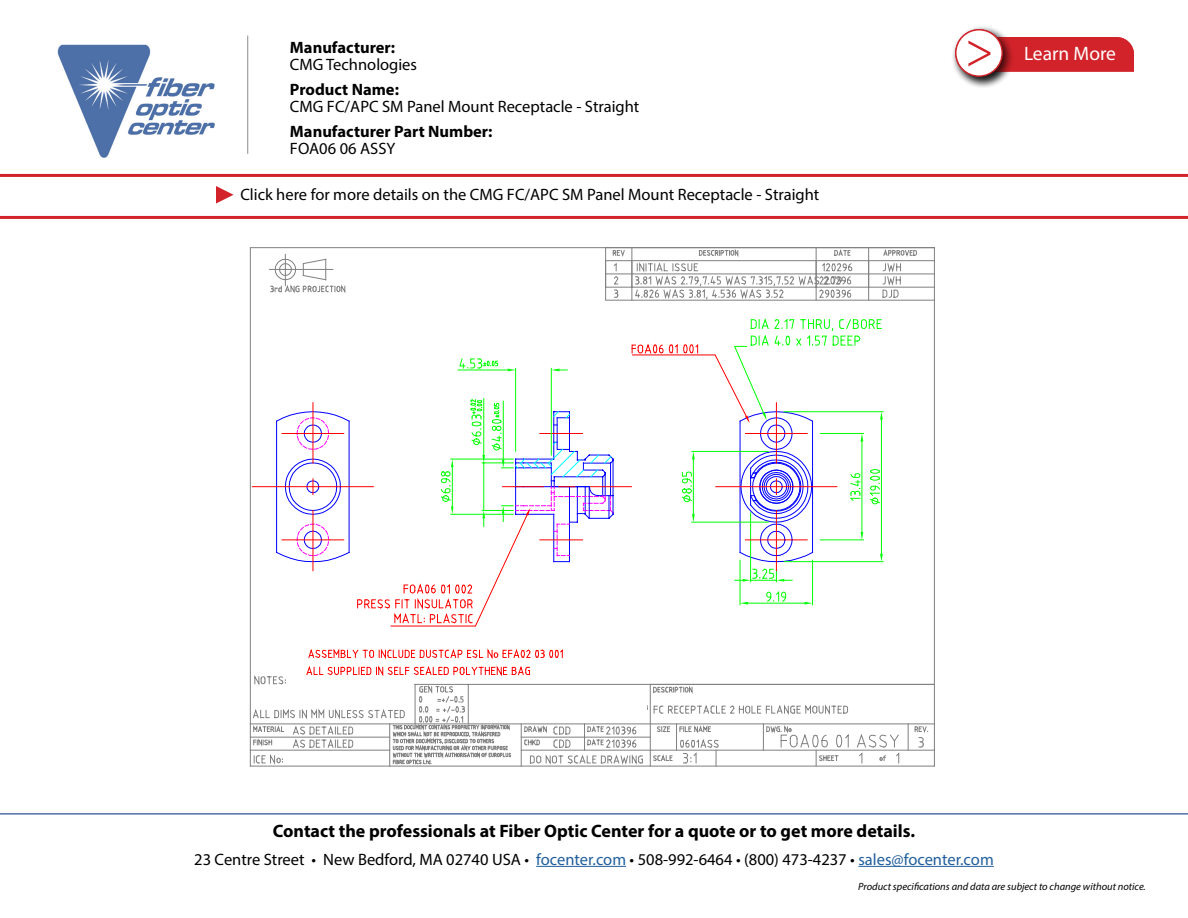
<style>
.page{position:relative;width:1188px;height:918px;background:#fff}
.page>*{position:absolute;margin:0;border:0;box-sizing:border-box;transform-origin:0 0}
.t1{font:51px "Minion Pro";color:#d2232a}
.t2{font:19.5px "Myriad Pro";color:#fff}
.t3{font:700 18px "Myriad Pro";color:#000}
.t4{font:16.5px/16.5px "Myriad Pro";color:#000}
.t5{font:700 16.5px "Myriad Pro";color:#000}
.t6{font:italic 10.5px "Myriad Pro";color:#000}
.s1{font-weight:700}
.s2{color:#215e9e}
</style>
<div class="page">
<hr style="left:536px;top:866px;width:90px;height:1px;background:#215e9e">
<hr style="left:858px;top:866px;width:136px;height:1px;background:#215e9e">
<hr style="left:0;top:813px;width:1188px;height:2px;background:#4f70a8">
<img style="left:57px;top:44px;width:158px;height:114px">
<hr style="left:247px;top:36px;width:1px;height:118px;background:#8a8c8e">
<hr style="left:0;top:216px;width:1188px;height:3px;background:#d2232a">
<svg style="left:216px;top:186px;width:18px;height:18px"></svg>
<div style="left:1015px;top:37px;width:119px;height:35px;background:#d2232a"></div>
<div style="left:951px;top:25px;width:64px;height:64px;background:#000;opacity:.75"></div>
<div style="left:956px;top:30px;width:46px;height:46px;background:#fff;border-radius:50%"></div>
<div style="left:955px;top:29px;width:48px;height:48px;border:1px solid #d2232a;border-radius:50%"></div>
<hr style="left:0;top:174px;width:1188px;height:3px;background:#d2232a">
<svg style="left:250px;top:247px;width:685px;height:520px"></svg>
<hr style="left:250px;top:750px;width:140px;height:1px;background:#808080">
<hr style="left:250px;top:737px;width:140px;height:1px;background:#808080">
<hr style="left:934px;top:248px;width:1px;height:518px;background:#808080">
<svg style="left:269px;top:254px;width:77px;height:40px"></svg>
<hr style="left:415px;top:684px;width:519px;height:1px;background:#808080">
<svg style="left:908px;top:724px;width:20px;height:26px"></svg>
<svg style="left:857px;top:733px;width:42px;height:31px"></svg>
<svg style="left:253px;top:648px;width:596px;height:118px"></svg>
<svg style="left:605px;top:248px;width:329px;height:53px"></svg>
<hr style="left:551px;top:368px;width:1px;height:87px;background:#0f0">
<hr style="left:515px;top:368px;width:1px;height:83px;background:#0f0">
<hr style="left:458px;top:370px;width:50px;height:1px;background:#0f0">
<svg style="left:551px;top:369px;width:16px;height:2px"></svg>
<svg style="left:508px;top:369px;width:8px;height:2px"></svg>
<svg style="left:459px;top:358px;width:39px;height:11px"></svg>
<div style="left:471px;top:685px;width:176px;height:35px;background:#fff"></div>
<p class="t4" style="left:290px;top:39px;width:129px"><span class="s1">Manufacturer:<br></span>CMG Technologies</p>
<p class="t4" style="left:290px;top:81px;width:351px"><span class="s1">Product Name:<br></span>CMG FC/APC SM Panel Mount Receptacle - Straight</p>
<p class="t5" style="left:290px;top:121px;width:204px">Manufacturer Part Number:</p>
<p class="t4" style="left:290px;top:140px;width:107px">FOA06 06 ASSY</p>
<p class="t4" style="left:240px;top:186px;width:581px">Click here for more details on the CMG FC/APC SM Panel Mount Receptacle - Straight</p>
<p class="t1" style="left:965px;top:16px;width:30px">&gt;</p>
<p class="t2" style="left:1024px;top:42px;width:93px">Learn More</p>
<p class="t3" style="left:273px;top:819px;width:644px">Contact the professionals at Fiber Optic Center for a quote or to get more details.</p>
<p class="t4" style="left:194px;top:851px;width:801px">23 Centre Street • New Bedford, MA 02740 USA • <span class="s2">focenter.com</span> • 508-992-6464 • (800) 473-4237 • <span class="s2">sales@focenter.com</span></p>
<p class="t6" style="left:858px;top:880px;width:289px">Product specifications and data are subject to change without notice.</p>
</div>
